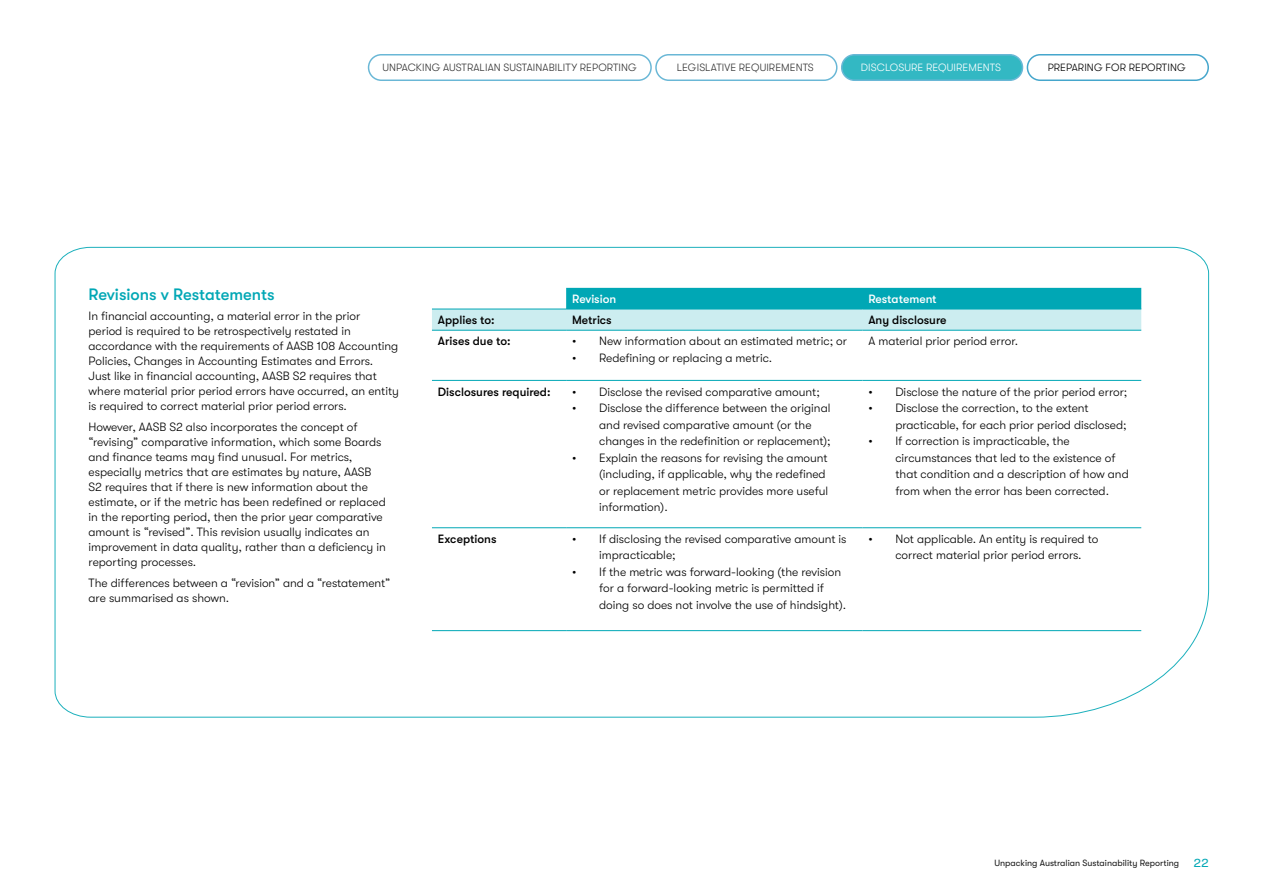
<style>
.page{position:relative;width:1263px;height:893px;background:#fff}
.page>*{position:absolute;margin:0;border:0;box-sizing:border-box;transform-origin:0 0}
.t1{font:500 16.5px "GT Walsheim";color:#00a7b5}
.t2{font:300 12px/15px "GT Walsheim";color:#000}
.t3{font:500 12px "GT Walsheim";color:#000}
.t4{font:500 12px "GT Walsheim";color:#fff}
.t5{font:300 10.5px "GT Walsheim";letter-spacing:.01em;color:#000}
.t6{font:300 10.5px "GT Walsheim";letter-spacing:.01em;color:#fff}
.t7{font:9px "GT Walsheim";color:#1a1a1a}
.s1{font-size:12px;color:#00a7b5}
</style>
<div class="page">
<div style="left:842px;top:55px;width:180px;height:25px;background:#33b8c3;border-radius:13px"></div>
<div style="left:841px;top:54px;width:182px;height:27px;border:2px solid #45a6cc;border-radius:13px"></div>
<div style="left:1027px;top:54px;width:182px;height:27px;border:2px solid #45a6cc;border-radius:13px"></div>
<div style="left:655px;top:54px;width:182px;height:27px;border:2px solid #45a6cc;border-radius:13px"></div>
<div style="left:368px;top:54px;width:284px;height:27px;border:2px solid #45a6cc;border-radius:13px"></div>
<svg style="left:54px;top:247px;width:1155px;height:471px"></svg>
<svg style="left:432px;top:288px;width:709px;height:42px;background:#7ad0d8"></svg>
<hr style="left:432px;top:309px;width:134px;height:1px;background:#00a7b5">
<hr style="left:566px;top:309px;width:296px;height:1px;background:#00a7b5">
<hr style="left:862px;top:309px;width:279px;height:1px;background:#00a7b5">
<hr style="left:432px;top:330px;width:134px;height:1px;background:#00a7b5">
<hr style="left:566px;top:330px;width:296px;height:1px;background:#00a7b5">
<hr style="left:862px;top:330px;width:279px;height:1px;background:#00a7b5">
<hr style="left:432px;top:380px;width:134px;height:1px;background:#00a7b5">
<hr style="left:566px;top:380px;width:296px;height:1px;background:#00a7b5">
<hr style="left:862px;top:380px;width:279px;height:1px;background:#00a7b5">
<hr style="left:432px;top:527px;width:134px;height:1px;background:#00a7b5">
<hr style="left:566px;top:527px;width:296px;height:1px;background:#00a7b5">
<hr style="left:862px;top:527px;width:279px;height:1px;background:#00a7b5">
<hr style="left:432px;top:630px;width:134px;height:1px;background:#00a7b5">
<hr style="left:566px;top:630px;width:296px;height:1px;background:#00a7b5">
<hr style="left:862px;top:630px;width:279px;height:1px;background:#00a7b5">
<p class="t5" style="left:382px;top:62px;width:256px">UNPACKING AUSTRALIAN SUSTAINABILITY REPORTING</p>
<p class="t5" style="left:677px;top:62px;width:139px">LEGISLATIVE REQUIREMENTS</p>
<p class="t6" style="left:861px;top:62px;width:142px">DISCLOSURE REQUIREMENTS</p>
<p class="t5" style="left:1048px;top:62px;width:140px">PREPARING FOR REPORTING</p>
<h1 class="t1" style="left:89px;top:285px;width:187px">Revisions v Restatements</h1>
<p class="t2" style="left:89px;top:308px;width:312px">In financial accounting, a material error in the prior<br>period is required to be retrospectively restated in accordance with the requirements of AASB 108 Accounting Policies, Changes in Accounting Estimates and Errors.<br>Just like in financial accounting, AASB S2 requires that where material prior period errors have occurred, an entity is required to correct material prior period errors.</p>
<p class="t2" style="left:89px;top:419px;width:299px">However, AASB S2 also incorporates the concept of “revising” comparative information, which some Boards and finance teams may find unusual. For metrics, especially metrics that are estimates by nature, AASB S2 requires that if there is new information about the estimate, or if the metric has been redefined or replaced in the reporting period, then the prior year comparative amount is “revised”. This revision usually indicates an improvement in data quality, rather than a deficiency in reporting processes.</p>
<p class="t2" style="left:89px;top:575px;width:303px">The differences between a “revision” and a “restatement” are summarised as shown.</p>
<p class="t4" style="left:572px;top:292px;width:46px">Revision</p>
<p class="t4" style="left:868px;top:292px;width:70px">Restatement</p>
<p class="t3" style="left:438px;top:313px;width:58px">Applies to:</p>
<p class="t3" style="left:572px;top:313px;width:41px">Metrics</p>
<p class="t3" style="left:868px;top:313px;width:80px">Any disclosure</p>
<p class="t3" style="left:438px;top:334px;width:74px">Arises due to:</p>
<p class="t2" style="left:572px;top:334px;width:276px">• New information about an estimated metric; or</p>
<p class="t2" style="left:572px;top:350px;width:202px">• Redefining or replacing a metric.</p>
<p class="t2" style="left:868px;top:334px;width:151px">A material prior period error.</p>
<p class="t3" style="left:438px;top:385px;width:114px">Disclosures required:</p>
<p class="t2" style="left:572px;top:384px;width:249px">• Disclose the revised comparative amount;</p>
<p class="t2" style="left:599px;top:400px;width:233px;line-height:16.5px;text-indent:-27px">• Disclose the difference between the original and revised comparative amount (or the changes in the redefinition or replacement);</p>
<p class="t2" style="left:599px;top:449px;width:231px;line-height:16.5px;text-indent:-27px">• Explain the reasons for revising the amount (including, if applicable, why the redefined or replacement metric provides more useful information).</p>
<p class="t3" style="left:438px;top:532px;width:60px">Exceptions</p>
<p class="t2" style="left:599px;top:531px;width:249px;line-height:16.5px;text-indent:-27px">• If disclosing the revised comparative amount is impracticable;</p>
<p class="t2" style="left:599px;top:564px;width:249px;line-height:16.5px;text-indent:-27px">• If the metric was forward-looking (the revision for a forward-looking metric is permitted if doing so does not involve the use of hindsight).</p>
<p class="t2" style="left:868px;top:384px;width:261px">• Disclose the nature of the prior period error;</p>
<p class="t2" style="left:895px;top:400px;width:233px;line-height:16.5px;text-indent:-27px">• Disclose the correction, to the extent practicable, for each prior period disclosed;</p>
<p class="t2" style="left:895px;top:433px;width:235px;line-height:16.5px;text-indent:-27px">• If correction is impracticable, the circumstances that led to the existence of that condition and a description of how and from when the error has been corrected.</p>
<p class="t2" style="left:895px;top:531px;width:204px;line-height:16.5px;text-indent:-27px">• Not applicable. An entity is required to correct material prior period errors.</p>
<p class="t7" style="left:994px;top:858px;width:216px">Unpacking Australian Sustainability Reporting <span class="s1">22</span></p>
</div>
